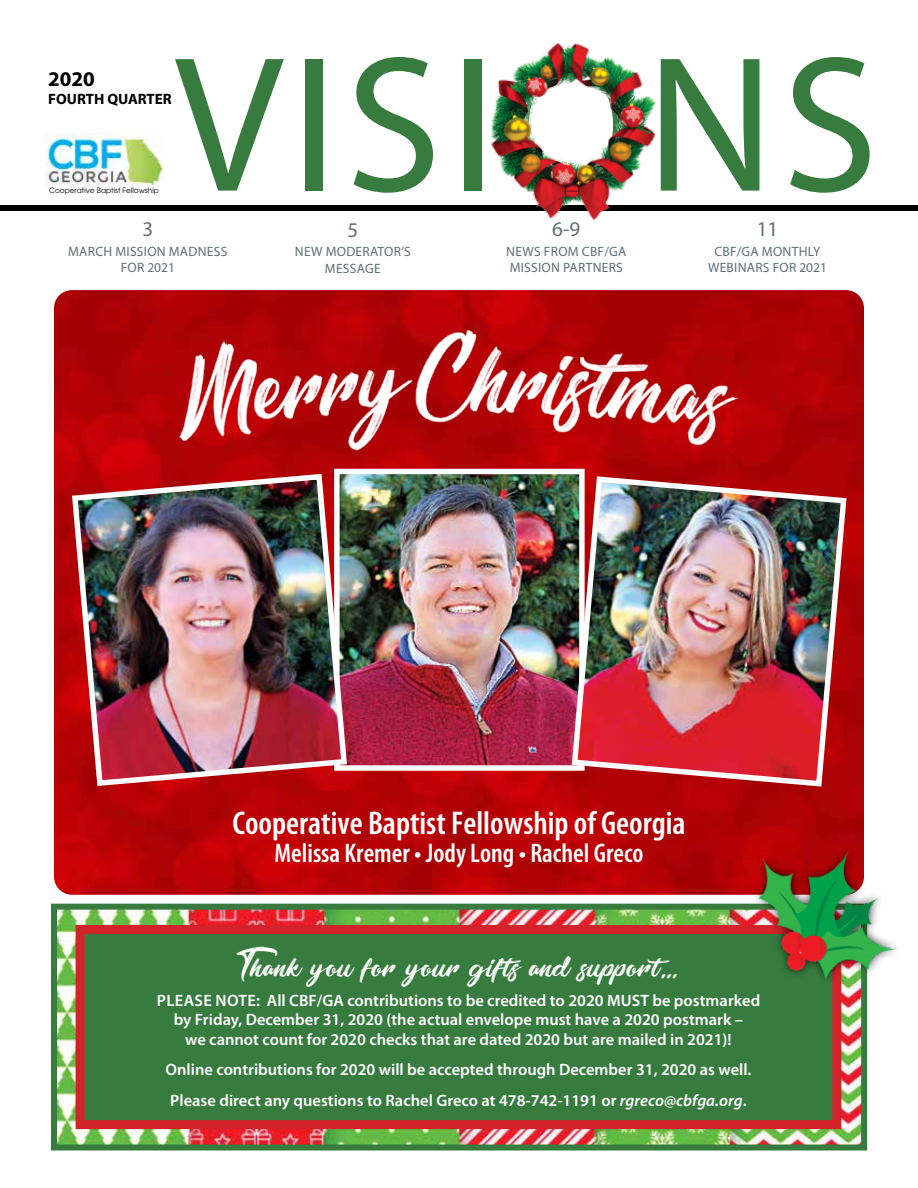
<style>
.page{position:relative;width:918px;height:1188px;background:#fff}
.page>*{position:absolute;margin:0;border:0;box-sizing:border-box;transform-origin:0 0}
.t1{font:195px "Myriad Pro";letter-spacing:.04em;color:#377b3f}
.t2{font:600 condensed 33px "Myriad Pro";color:#fff}
.t3{font:600 condensed 27px "Myriad Pro";color:#fff}
.t4{font:27px "Barbershop in Thailand";letter-spacing:.02em;color:#fff}
.t5{font:21px "Myriad Pro";color:#606f75}
.t6{font:700 21px "Myriad";color:#000}
.t7{font:600 16.5px/19.5px "Myriad Pro";color:#fff;text-align:center}
.t8{font:700 15px "Myriad";color:#000}
.t9{font:13.5px/16.5px "Myriad Pro";letter-spacing:.02em;color:#606f75;text-align:center}
.t10{font:7.35px "Avant Garde";color:#000}
.s1{font-size:36px}
.s2{font-style:italic}
</style>
<div class="page">
<img style="left:58px;top:911px;width:802px;height:232px">
<div style="left:51px;top:904px;width:816px;height:246px;border:6px solid #377b3f"></div>
<img style="left:45px;top:134px;width:119px;height:50px">
<div style="left:0;top:206px;width:918px;height:6px;background:#000"></div>
<img style="left:487px;top:43px;width:172px;height:176px">
<img style="left:54px;top:290px;width:810px;height:605px">
<img style="left:350px;top:475px;width:219px;height:290px">
<div style="left:334px;top:469px;width:251px;height:302px;border:5px solid #fff"></div>
<img style="left:69px;top:471px;width:281px;height:318px">
<img style="left:569px;top:473px;width:280px;height:317px">
<img style="left:174px;top:317px;width:567px;height:147px">
<div style="left:80px;top:930px;width:757px;height:195px;background:#377b3f"></div>
<div style="left:76px;top:925px;width:765px;height:204px;border:9px solid #d2232a"></div>
<img style="left:742px;top:845px;width:155px;height:148px">
<h1 class="t1" style="left:174px;top:5px;width:705px">VISIONS</h1>
<p class="t5" style="left:347px;top:217px;width:12px">5</p>
<p class="t9" style="left:295px;top:243px;width:117px">NEW MODERATOR’S<br>MESSAGE</p>
<p class="t6" style="left:48px;top:68px;width:48px">2020</p>
<p class="t8" style="left:48px;top:91px;width:125px">FOURTH QUARTER</p>
<p class="t10" style="left:49px;top:186px;width:111px">Cooperative Baptist Fellowship</p>
<p class="t5" style="left:142px;top:216px;width:12px">3</p>
<p class="t9" style="left:68px;top:243px;width:161px">MARCH MISSION MADNESS<br>FOR 2021</p>
<p class="t5" style="left:552px;top:216px;width:29px">6-9</p>
<p class="t9" style="left:506px;top:243px;width:122px;text-align:left">NEWS FROM CBF/GA<br>MISSION PARTNERS</p>
<p class="t5" style="left:757px;top:216px;width:23px">11</p>
<p class="t9" style="left:708px;top:243px;width:121px">CBF/GA MONTHLY<br>WEBINARS FOR 2021</p>
<h2 class="t2" style="left:232px;top:805px;width:455px">Cooperative Baptist Fellowship of Georgia</h2>
<h3 class="t3" style="left:274px;top:838px;width:371px">Melissa Kremer • Jody Long • Rachel Greco</h3>
<h3 class="t4" style="left:239px;top:951px;width:440px"><span class="s1">T</span>hank you for your gifts and support...</h3>
<p class="t7" style="left:157px;top:990px;width:605px">PLEASE NOTE: All CBF/GA contributions to be credited to 2020 MUST be postmarked by Friday, December 31, 2020 (the actual envelope must have a 2020 postmark –<br>we cannot count for 2020 checks that are dated 2020 but are mailed in 2021)!</p>
<p class="t7" style="left:165px;top:1054px;width:587px;line-height:30.3px;text-align:left">Online contributions for 2020 will be accepted through December 31, 2020 as well.<br>Please direct any questions to Rachel Greco at 478-742-1191 or <span class="s2">rgreco@cbfga.org</span>.</p>
</div>
